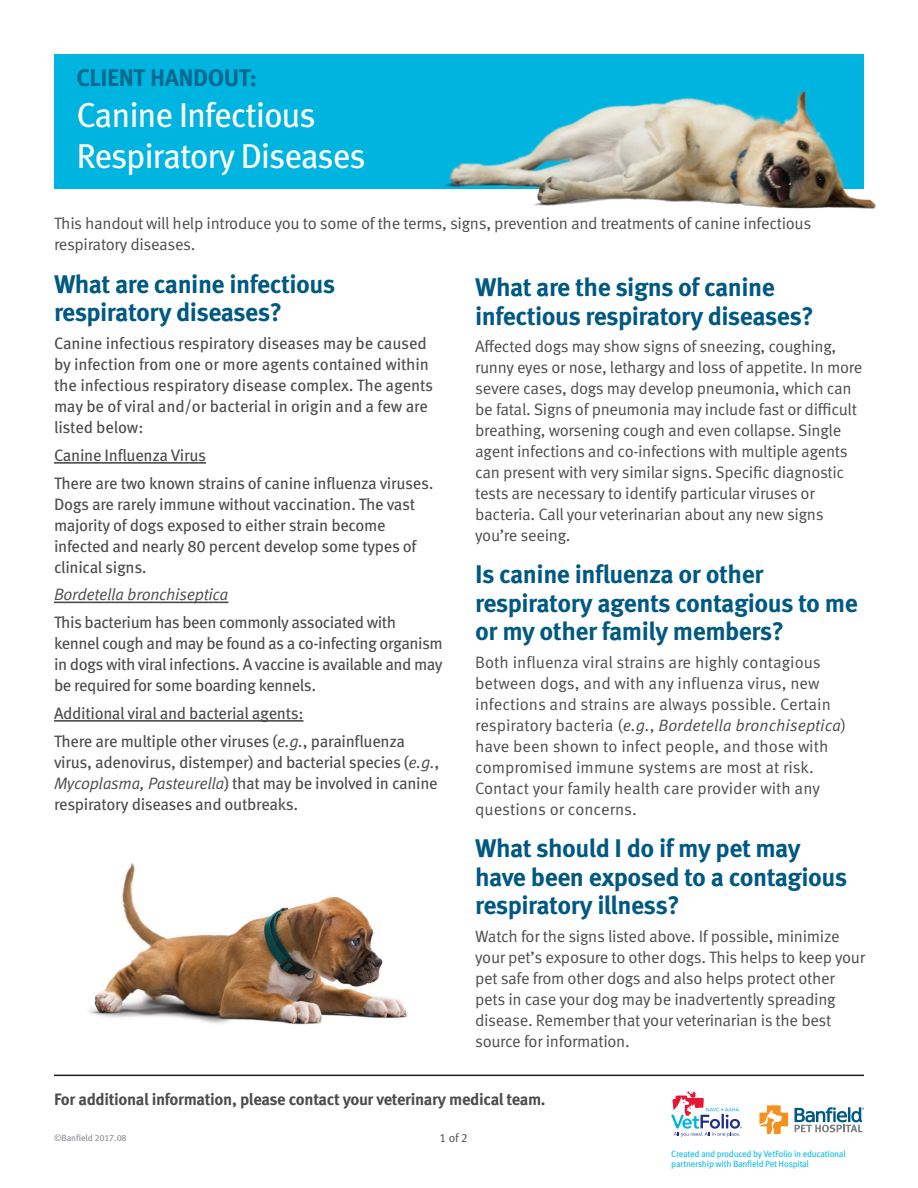
<style>
.page{position:relative;width:918px;height:1188px;background:#fff}
.page>*{position:absolute;margin:0;border:0;box-sizing:border-box;transform-origin:0 0}
.Normal_Copy{font:34.5px/41.4px "Meta OT";letter-spacing:-.035em;color:#fff}
.Subheads{font:700 25.5px/28.5px "Meta OT";letter-spacing:-.02em;color:#005982}
.Normal_Copy-2{font:700 24px "Meta OT";letter-spacing:-.02em;color:#056990}
.Normal_Copy-3{font:16.5px/21px "Meta OT Norm";letter-spacing:-.02em;color:#4b4c4d}
.Bullets{font:16.5px/21px "Meta OT";letter-spacing:-.02em;color:#4b4c4d}
.Normal_Copy-4{font:16.5px/21px "Meta OT Norm";color:#4b4c4d}
.t1{font:700 16.5px "Meta OT";letter-spacing:-.02em;color:#4b4c4d}
.Bullets-2{font:16.5px "Meta OT Norm Ita";letter-spacing:-.02em;color:#4b4c4d}
.Normal_Copy-5{font:12px "Meta OT Norm";color:#4b4c4d}
.t2{font:9px/10.5px "Meta OT";letter-spacing:-.03em;color:#0dbde3}
.t3{font:9px "Meta OT";letter-spacing:-.02em;color:#888c92}
.s1{font-family:"Meta OT Norm Ita"}
</style>
<div class="page">
<hr style="left:54px;top:1075px;width:810px;height:1px;background:#231f20">
<div style="left:54px;top:55px;width:810px;height:134px;background:#00b4e0"></div>
<svg style="left:671px;top:1091px;width:71px;height:46px"></svg>
<svg style="left:759px;top:1105px;width:29px;height:29px"></svg>
<svg style="left:794px;top:1107px;width:70px;height:25px"></svg>
<hr style="left:54px;top:462px;width:152px;height:2px;background:#4b4c4d">
<hr style="left:54px;top:602px;width:175px;height:1px;background:#4b4c4d">
<hr style="left:54px;top:720px;width:250px;height:2px;background:#4b4c4d">
<img style="left:424px;top:54px;width:452px;height:155px">
<img style="left:89px;top:863px;width:319px;height:162px">
<p class="Normal_Copy-2" style="left:76px;top:62px;width:182px">CLIENT HANDOUT:</p>
<p class="Normal_Copy" style="left:76px;top:95px;width:291px">Canine Infectious<br>Respiratory Diseases</p>
<p class="Normal_Copy-3" style="left:54px;top:213px;width:759px">This handout will help introduce you to some of the terms, signs, prevention and treatments of canine infectious respiratory diseases.</p>
<p class="Subheads" style="left:475px;top:273px;width:340px">What are the signs of canine infectious respiratory diseases?</p>
<p class="Normal_Copy-3" style="left:475px;top:336px;width:389px">Affected dogs may show signs of sneezing, coughing, runny eyes or nose, lethargy and loss of appetite. In more severe cases, dogs may develop pneumonia, which can be fatal. Signs of pneumonia may include fast or difficult breathing, worsening cough and even collapse. Single agent infections and co-infections with multiple agents can present with very similar signs. Specific diagnostic tests are necessary to identify particular viruses or bacteria. Call your veterinarian about any new signs you’re seeing.</p>
<p class="Subheads" style="left:475px;top:560px;width:384px">Is canine influenza or other respiratory agents contagious to me or my other family members?</p>
<p class="Normal_Copy-4" style="left:475px;top:652px;width:373px">Both influenza viral strains are highly contagious between dogs, and with any influenza virus, new infections and strains are always possible. Certain respiratory bacteria (<span class="s1">e.g.</span>, <span class="s1">Bordetella bronchiseptica</span>) have been shown to infect people, and those with compromised immune systems are most at risk.<br>Contact your family health care provider with any questions or concerns.</p>
<p class="Subheads" style="left:475px;top:834px;width:374px">What should I do if my pet may have been exposed to a contagious respiratory illness?</p>
<p class="Normal_Copy-3" style="left:475px;top:926px;width:391px">Watch for the signs listed above. If possible, minimize your pet’s exposure to other dogs. This helps to keep your pet safe from other dogs and also helps protect other pets in case your dog may be inadvertently spreading disease. Remember that your veterinarian is the best source for information.</p>
<p class="Subheads" style="left:54px;top:270px;width:283px">What are canine infectious respiratory diseases?</p>
<p class="Bullets" style="left:54px;top:333px;width:381px">Canine infectious respiratory diseases may be caused by infection from one or more agents contained within the infectious respiratory disease complex. The agents may be of viral and/or bacterial in origin and a few are listed below:</p>
<p class="Bullets" style="left:54px;top:445px;width:154px">Canine Influenza Virus</p>
<p class="Bullets" style="left:54px;top:473px;width:381px">There are two known strains of canine influenza viruses.<br>Dogs are rarely immune without vaccination. The vast majority of dogs exposed to either strain become infected and nearly 80 percent develop some types of clinical signs.</p>
<p class="Bullets-2" style="left:54px;top:585px;width:176px">Bordetella bronchiseptica</p>
<p class="Bullets" style="left:54px;top:612px;width:390px">This bacterium has been commonly associated with kennel cough and may be found as a co-infecting organism in dogs with viral infections. A vaccine is available and may be required for some boarding kennels.</p>
<p class="Bullets" style="left:54px;top:703px;width:251px">Additional viral and bacterial agents:</p>
<p class="Bullets" style="left:54px;top:731px;width:387px">There are multiple other viruses (<span class="s1">e.g.</span>, parainfluenza virus, adenovirus, distemper) and bacterial species (<span class="s1">e.g.</span>, <span class="s1">Mycoplasma, Pasteurella</span>) that may be involved in canine respiratory diseases and outbreaks.</p>
<p class="t1" style="left:54px;top:1089px;width:493px">For additional information, please contact your veterinary medical team.</p>
<p class="t3" style="left:54px;top:1132px;width:74px">©Banfield 2017.08</p>
<p class="Normal_Copy-5" style="left:440px;top:1131px;width:30px">1 of 2</p>
<p class="t2" style="left:671px;top:1149px;width:176px">Created and produced by VetFolio in educational partnership with Banfield Pet Hospital</p>
</div>
